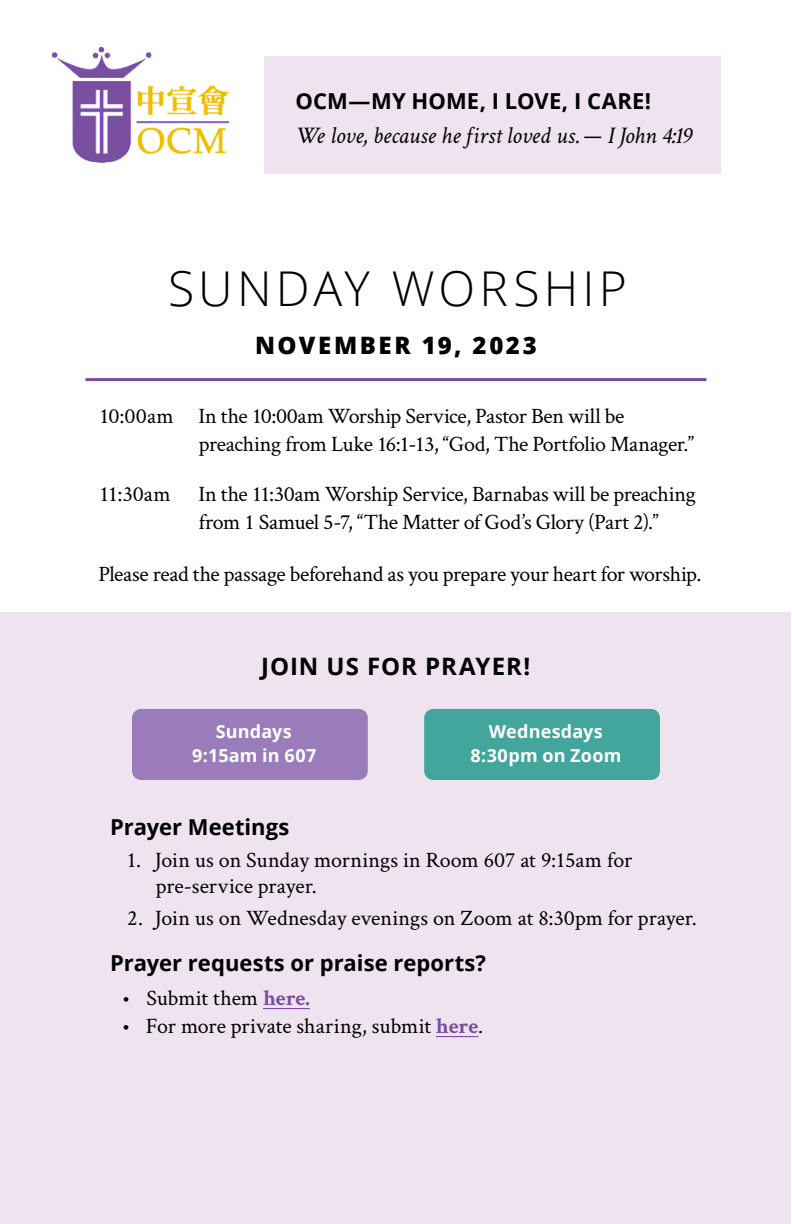
<style>
.page{position:relative;width:792px;height:1224px;background:#fff}
.page>*{position:absolute;margin:0;border:0;box-sizing:border-box;transform-origin:0 0}
.t1{font:300 48px "Open Sans";letter-spacing:.085em;color:#000}
.t2{font:italic 24px "Crimson Text";letter-spacing:-.005em;color:#000}
.t3{font:700 24px "Open Sans";letter-spacing:.04em;color:#000}
.t4{font:800 24px "Open Sans";letter-spacing:.105em;color:#000}
.t5{font:22px/28px "Crimson Text";letter-spacing:-.01em;color:#000}
.t6{font:700 22px "Open Sans";letter-spacing:.005em;color:#000}
.t7{font:700 18px/24px "Open Sans";letter-spacing:.01em;color:#fff;text-align:center}
.s1{font-style:normal}
.s2{font-weight:700;color:#7a4c9e}
</style>
<div class="page">
<div style="left:264px;top:56px;width:456px;height:118px;background:#eee3ee"></div>
<div style="left:0;top:612px;width:791px;height:612px;background:#eee3ee"></div>
<img style="left:52px;top:48px;width:176px;height:114px">
<hr style="left:263px;top:1008px;width:47px;height:1px;background:#7a4c9e">
<hr style="left:436px;top:1036px;width:42px;height:1px;background:#7a4c9e">
<hr style="left:86px;top:378px;width:620px;height:3px;background:#7a4aa6">
<div style="left:132px;top:709px;width:236px;height:71px;background:#9a7cbb;border-radius:9px"></div>
<div style="left:424px;top:709px;width:236px;height:71px;background:#42a69d;border-radius:9px"></div>
<p class="t6" style="left:296px;top:85px;width:357px">OCM—MY HOME, I LOVE, I CARE!</p>
<p class="t2" style="left:296px;top:121px;width:397px">We love, because he first loved us. <span class="s1">—</span> I John 4:19</p>
<h1 class="t1" style="left:168px;top:256px;width:460px">SUNDAY WORSHIP</h1>
<p class="t4" style="left:255px;top:327px;width:283px">NOVEMBER 19, 2023</p>
<p class="t5" style="left:99px;top:402px;width:76px">10:00am</p>
<p class="t5" style="left:99px;top:479px;width:73px">11:30am</p>
<p class="t5" style="left:198px;top:402px;width:497px">In the 10:00am Worship Service, Pastor Ben will be preaching from Luke 16:1-13, “God, The Portfolio Manager.”</p>
<p class="t5" style="left:198px;top:479px;width:499px">In the 11:30am Worship Service, Barnabas will be preaching from 1 Samuel 5-7, “The Matter of God’s Glory (Part 2).”</p>
<p class="t5" style="left:98px;top:559px;width:605px">Please read the passage beforehand as you prepare your heart for worship.</p>
<p class="t3" style="left:261px;top:650px;width:271px">JOIN US FOR PRAYER!</p>
<p class="t7" style="left:192px;top:719px;width:126px">Sundays<br>9:15am in 607</p>
<p class="t7" style="left:471px;top:719px;width:152px">Wednesdays<br>8:30pm on Zoom</p>
<p class="t6" style="left:110px;top:811px;width:181px">Prayer Meetings</p>
<p class="t5" style="left:156px;top:846px;width:478px;line-height:26px;text-indent:-29px">1. Join us on Sunday mornings in Room 607 at 9:15am for pre-service prayer.</p>
<p class="t5" style="left:127px;top:903px;width:571px">2. Join us on Wednesday evenings on Zoom at 8:30pm for prayer.</p>
<p class="t6" style="left:110px;top:947px;width:377px">Prayer requests or praise reports?</p>
<p class="t5" style="left:122px;top:983px;width:190px">• Submit them <span class="s2">here.</span></p>
<p class="t5" style="left:122px;top:1011px;width:363px">• For more private sharing, submit <span class="s2">here</span>.</p>
</div>
